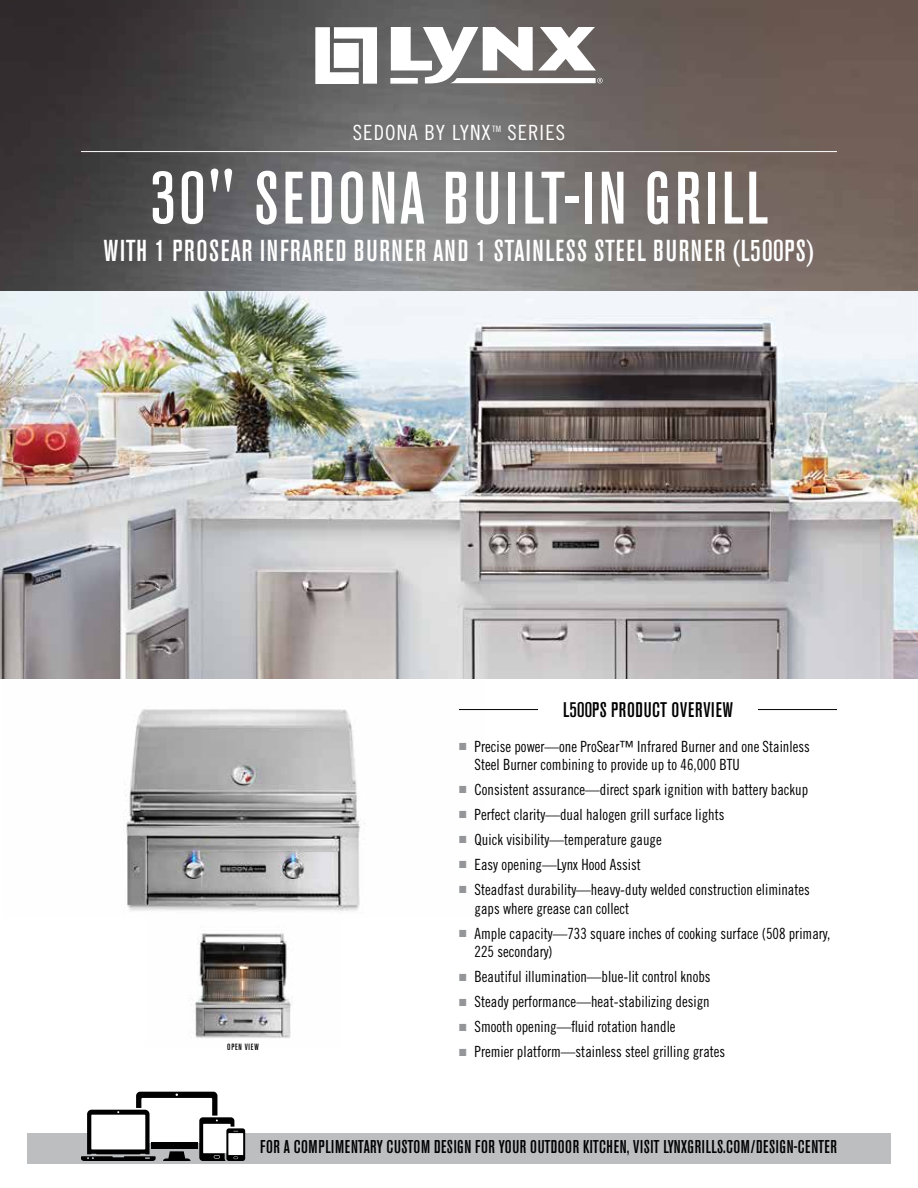
<style>
.page{position:relative;width:918px;height:1188px;background:#fff}
.page>*{position:absolute;margin:0;border:0;box-sizing:border-box;transform-origin:0 0}
.t1{font:500 condensed 73.5px "Akzidenz Grotesk BE";letter-spacing:.05em;color:#fff}
.t2{font:500 condensed 30px "Akzidenz Grotesk BE";letter-spacing:.05em;color:#fff}
.t3{font:500 condensed 21px "Akzidenz Grotesk BE";letter-spacing:.03em;color:#000}
.t4{font:21px "Trade Gothic LT Std Cn 18";letter-spacing:.05em;color:#fff}
.t5{font:500 condensed 18.3px "Akzidenz Grotesk BE";letter-spacing:.03em;color:#000}
.t6{font:15.45px/18.5px "Trade Gothic LT Std Cn 18";color:#000;scale:.95 1}
.t7{font:500 condensed 9px "Akzidenz Grotesk BE";letter-spacing:.09em;color:#000}
.t8{font:8.7px "Trade Gothic LT Std Cn 18";color:#fff}
.s1{color:#939598}
</style>
<div class="page">
<img style="left:195px;top:933px;width:98px;height:105px">
<img style="left:2px;top:678px;width:482px;height:233px">
<img style="left:0;top:0;width:918px;height:678px">
<div style="left:27px;top:1133px;width:864px;height:31px;background:#bcbec0"></div>
<svg style="left:315px;top:27px;width:62px;height:57px"></svg>
<svg style="left:390px;top:27px;width:213px;height:57px"></svg>
<svg style="left:81px;top:1092px;width:164px;height:69px"></svg>
<hr style="left:81px;top:151px;width:756px;height:1px;background:#fff">
<hr style="left:459px;top:709px;width:378px;height:1px;background:#000">
<div style="left:538px;top:701px;width:220px;height:28px;background:#fff"></div>
<h3 class="t4" style="left:353px;top:120px;width:140px">SEDONA BY LYNX</h3>
<p class="t8" style="left:492px;top:123px;width:11px">TM</p>
<h3 class="t4" style="left:507px;top:120px;width:59px">SERIES</h3>
<h1 class="t1" style="left:150px;top:158px;width:619px">30" SEDONA BUILT-IN GRILL</h1>
<h2 class="t2" style="left:104px;top:234px;width:712px">WITH 1 PROSEAR INFRARED BURNER AND 1 STAINLESS STEEL BURNER (L500PS)</h2>
<p class="t7" style="left:227px;top:1042px;width:33px">OPEN VIEW</p>
<h3 class="t3" style="left:563px;top:698px;width:171px">L500PS PRODUCT OVERVIEW</h3>
<p class="t6" style="left:475px;top:737px;width:354px;text-indent:-16px"><span class="s1">■</span> Precise power—one ProSear™ Infrared Burner and one Stainless<br>Steel Burner combining to provide up to 46,000 BTU</p>
<p class="t6" style="left:459px;top:780px;width:369px"><span class="s1">■</span> Consistent assurance—direct spark ignition with battery backup</p>
<p class="t6" style="left:459px;top:805px;width:281px"><span class="s1">■</span> Perfect clarity—dual halogen grill surface lights</p>
<p class="t6" style="left:459px;top:830px;width:215px"><span class="s1">■</span> Quick visibility—temperature gauge</p>
<p class="t6" style="left:459px;top:855px;width:193px"><span class="s1">■</span> Easy opening—Lynx Hood Assist</p>
<p class="t6" style="left:475px;top:880px;width:355px;text-indent:-16px"><span class="s1">■</span> Steadfast durability—heavy-duty welded construction eliminates gaps where grease can collect</p>
<p class="t6" style="left:475px;top:924px;width:376px;text-indent:-16px"><span class="s1">■</span> Ample capacity—733 square inches of cooking surface (508 primary,<br>225 secondary)</p>
<p class="t6" style="left:459px;top:967px;width:266px"><span class="s1">■</span> Beautiful illumination—blue-lit control knobs</p>
<p class="t6" style="left:459px;top:992px;width:266px"><span class="s1">■</span> Steady performance—heat-stabilizing design</p>
<p class="t6" style="left:459px;top:1017px;width:230px"><span class="s1">■</span> Smooth opening—fluid rotation handle</p>
<p class="t6" style="left:459px;top:1042px;width:282px"><span class="s1">■</span> Premier platform—stainless steel grilling grates</p>
<p class="t5" style="left:260px;top:1137px;width:578px">FOR A COMPLIMENTARY CUSTOM DESIGN FOR YOUR OUTDOOR KITCHEN, VISIT LYNXGRILLS.COM/DESIGN-CENTER</p>
</div>
